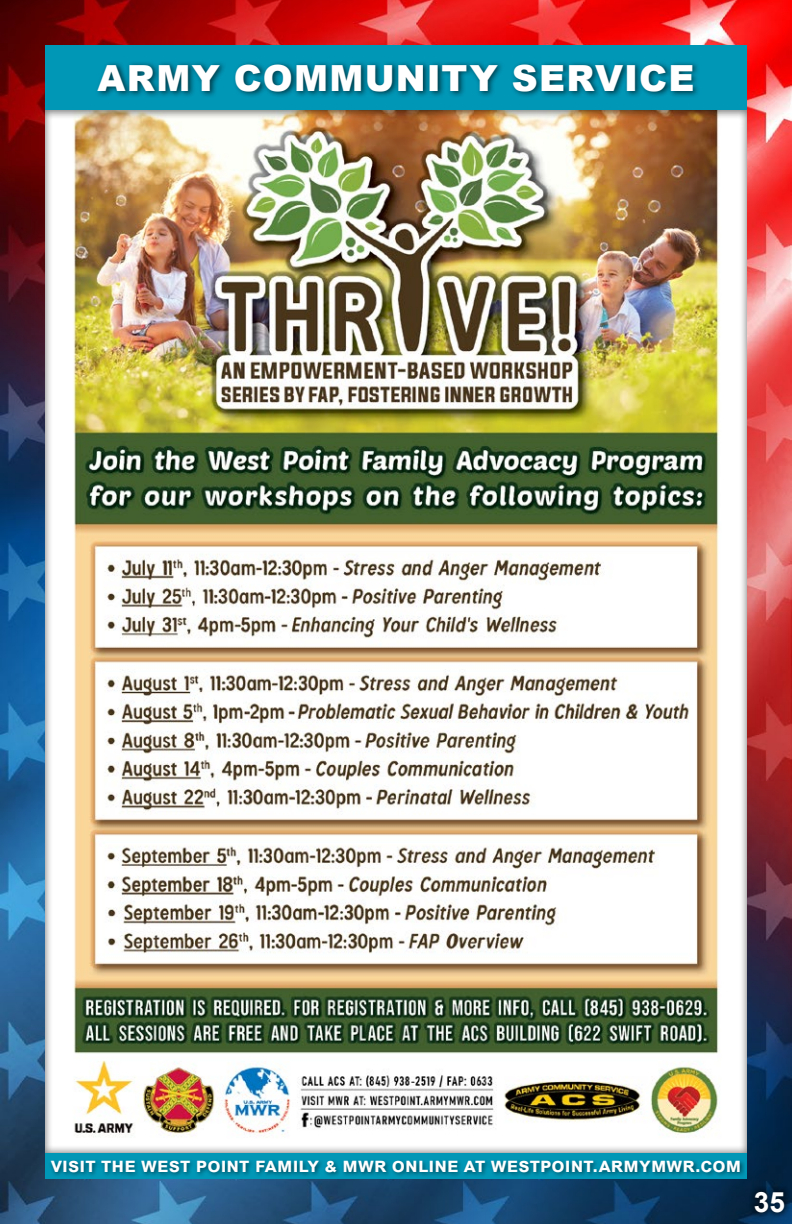
<style>
.page{position:relative;width:792px;height:1224px;background:#fff}
.page>*{position:absolute;margin:0;border:0;box-sizing:border-box;transform-origin:0 0}
.t1{font:900 36px "Arial";letter-spacing:.035em;color:#fff}
.t2{font:700 28px "Arial";color:#fff}
.t3{font:700 20px "Arial";letter-spacing:.01em;color:#fff}
</style>
<div class="page">
<img style="left:0;top:0;width:792px;height:1224px">
<div style="left:45px;top:1153px;width:702px;height:26px;background:#0096b6"></div>
<div style="left:748px;top:1185px;width:44px;height:36px;background:#000;opacity:.5"></div>
<div style="left:749px;top:1186px;width:41px;height:31px;background:#000;opacity:.5"></div>
<div style="left:48px;top:1159px;width:697px;height:18px;background:#000;opacity:.5"></div>
<div style="left:45px;top:45px;width:702px;height:66px;background:#0096b6"></div>
<div style="left:95px;top:61px;width:605px;height:36px;background:#000;opacity:.6"></div>
<div style="left:31px;top:96px;width:730px;height:1057px;background:#000;opacity:.5"></div>
<h1 class="t1" style="left:98px;top:52px;width:598px">ARMY COMMUNITY SERVICE</h1>
<p class="t3" style="left:51px;top:1151px;width:692px">visit the west point family &amp; mwr online at westpoint.armymwr.com</p>
<h2 class="t2" style="left:754px;top:1182px;width:33px">35</h2>
</div>
